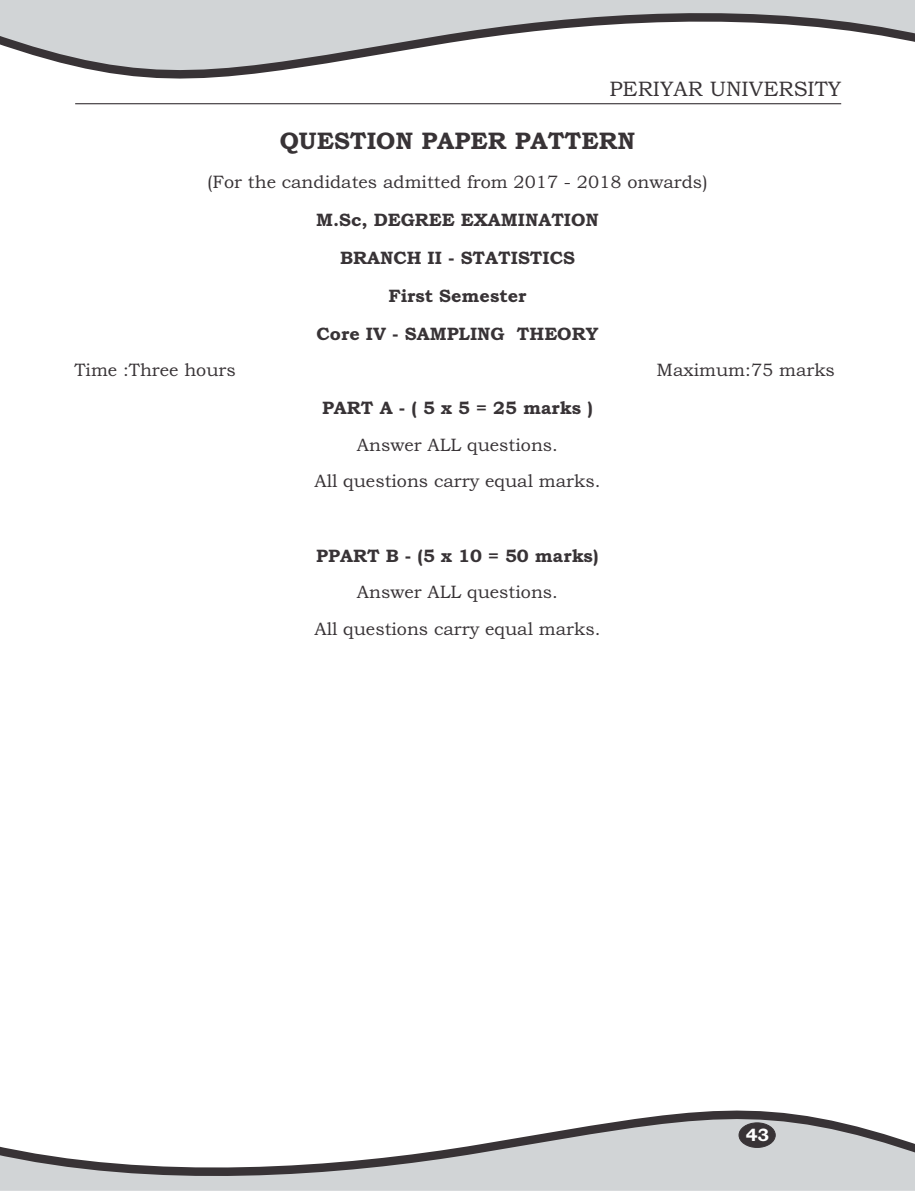
<style>
.page{position:relative;width:915px;height:1191px;background:#fff}
.page>*{position:absolute;margin:0;border:0;box-sizing:border-box;transform-origin:0 0}
.t1{font:700 24px "Bookman Old Style";color:#383336}
.t2{font:21px "Bookman Old Style";color:#383336}
.t3{font:18px/36.5px "Bookman Old Style";color:#383336;text-align:center}
.t4{font:700 18px/38px "Bookman Old Style";color:#383336;text-align:center}
.t5{font:700 18px "Bookman Old Style";color:#fff}
</style>
<div class="page">
<svg style="left:0;top:0;width:914px;height:79px;fill:#d1d4d6"></svg>
<svg style="left:0;top:1110px;width:914px;height:80px;fill:#d1d4d6"></svg>
<hr style="left:75px;top:103px;width:765px;height:1px;background:#383336">
<div style="left:738px;top:1122px;width:37px;height:25px;background:#383336;border:1px solid #383336;border-radius:50%"></div>
<p class="t2" style="left:609px;top:81px;width:233px">PERIYAR UNIVERSITY</p>
<h1 class="t1" style="left:279px;top:132px;width:357px">QUESTION PAPER PATTERN</h1>
<p class="t3" style="left:207px;top:165px;width:502px">(For the candidates admitted from 2017 - 2018 onwards)</p>
<p class="t4" style="left:316px;top:203px;width:284px">M.Sc, DEGREE EXAMINATION<br>BRANCH II - STATISTICS<br>First Semester<br>Core IV - SAMPLING THEORY</p>
<p class="t3" style="left:74px;top:354px;width:163px">Time :Three hours</p>
<p class="t3" style="left:656px;top:354px;width:180px">Maximum:75 marks</p>
<p class="t4" style="left:322px;top:391px;width:272px">PART A - ( 5 x 5 = 25 marks )</p>
<p class="t3" style="left:314px;top:428px;width:287px">Answer ALL questions.<br>All questions carry equal marks.</p>
<p class="t4" style="left:316px;top:538px;width:284px">PPART B - (5 x 10 = 50 marks)</p>
<p class="t3" style="left:314px;top:575px;width:287px">Answer ALL questions.<br>All questions carry equal marks.</p>
<p class="t5" style="left:745px;top:1128px;width:25px">43</p>
</div>
